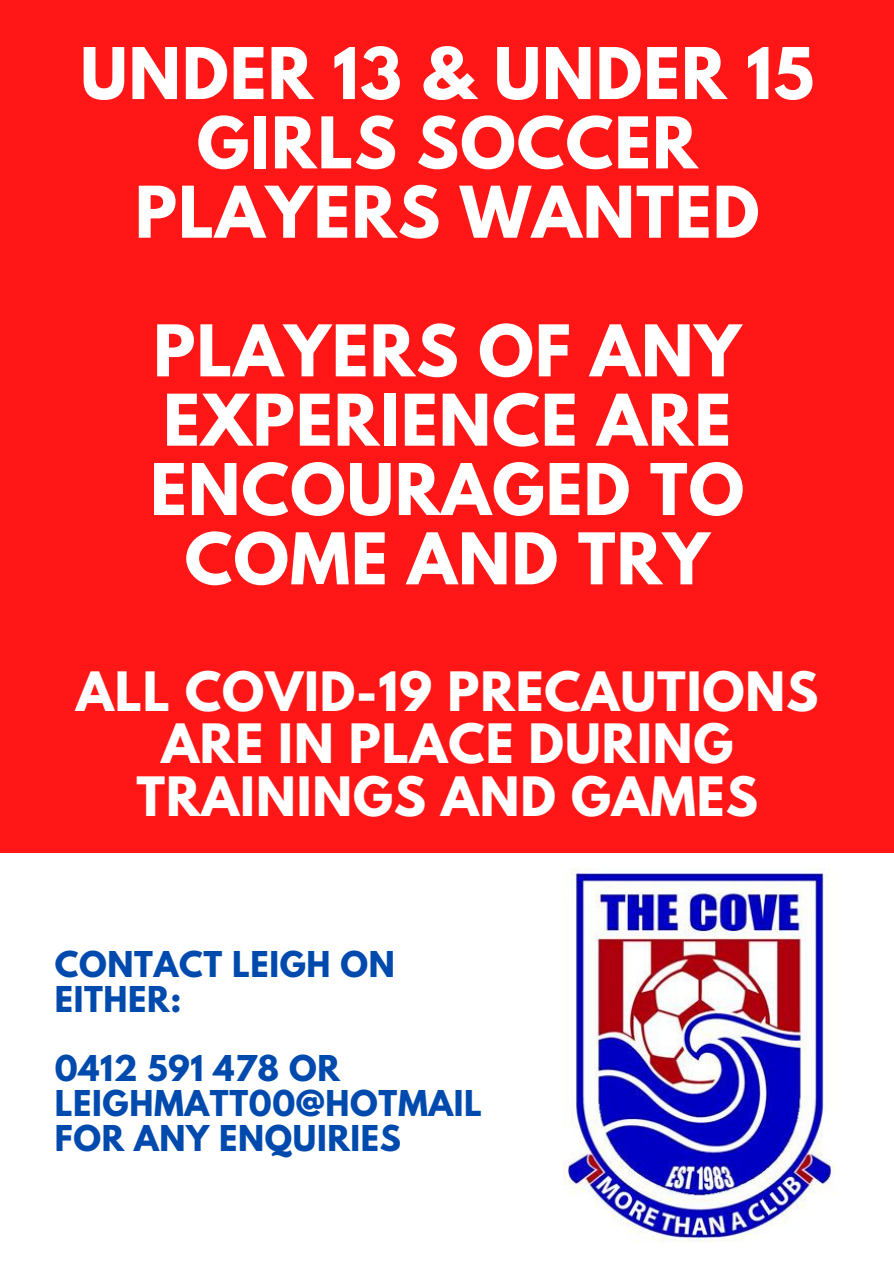
<style>
.page{position:relative;width:894px;height:1264px;background:#fff}
.page>*{position:absolute;margin:0;border:0;box-sizing:border-box;transform-origin:0 0}
.t1{font:700 63px/69.3px "League Spartan";letter-spacing:.02em;color:#fff;text-align:center}
.t2{font:700 48px/52.5px "League Spartan";letter-spacing:.02em;color:#fff;text-align:center}
.t3{font:700 31.5px/35px "League Spartan";letter-spacing:.02em;color:#004aad}
</style>
<div class="page">
<div style="left:0;top:0;width:893px;height:852px;background:#ff1616"></div>
<img style="left:563px;top:868px;width:272px;height:374px">
<p class="t1" style="left:80px;top:47px;width:734px">UNDER 13 &amp; UNDER 15<br>GIRLS SOCCER<br>PLAYERS WANTED</p>
<p class="t1" style="left:150px;top:324px;width:595px">PLAYERS OF ANY<br>EXPERIENCE ARE<br>ENCOURAGED TO<br>COME AND TRY</p>
<p class="t2" style="left:76px;top:671px;width:743px">ALL COVID-19 PRECAUTIONS<br>ARE IN PLACE DURING<br>TRAININGS AND GAMES</p>
<p class="t3" style="left:55px;top:950px;width:341px">CONTACT LEIGH ON<br>EITHER:</p>
<p class="t3" style="left:55px;top:1055px;width:428px">0412 591 478 OR<br>LEIGHMATT00@HOTMAIL<br>FOR ANY ENQUIRIES</p>
</div>
